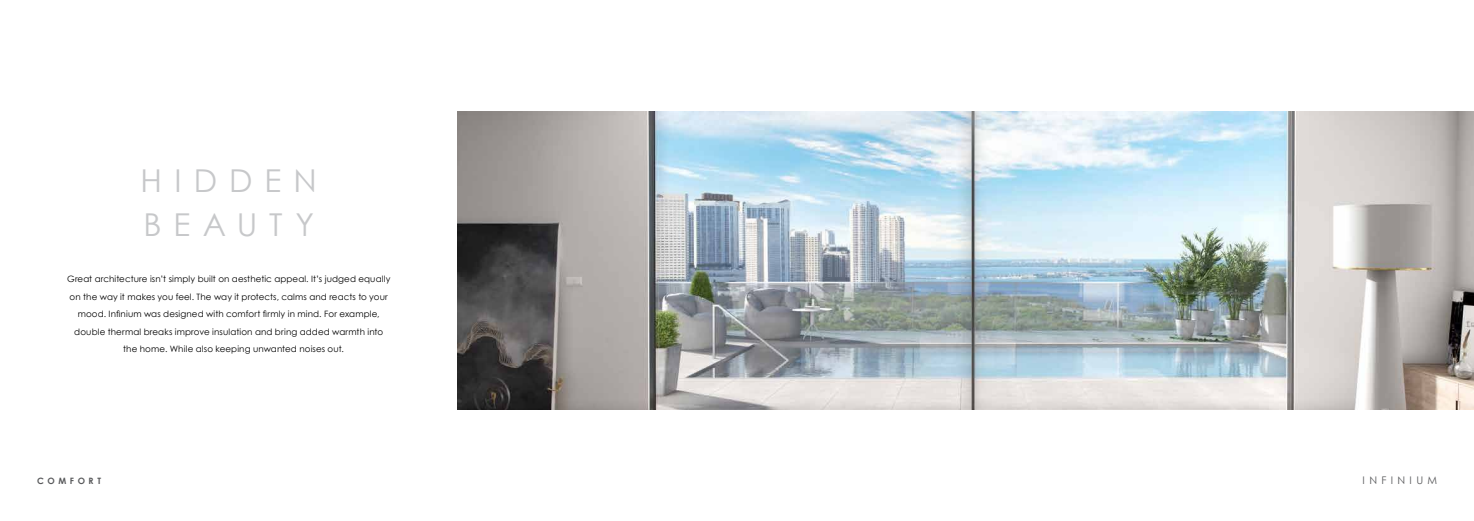
<style>
.page{position:relative;width:1474px;height:521px;background:#fff}
.page>*{position:absolute;margin:0;border:0;box-sizing:border-box;transform-origin:0 0}
.t1{font:31.5px/43.8px "Century Gothic";letter-spacing:.385em;color:#c7c8ca}
.t2{font:10.5px "Century Gothic";letter-spacing:.415em;color:#58595b}
.t3{font:8.75px "Century Gothic";letter-spacing:.01em;color:#000}
.t4{font:700 8.75px "Century Gothic";letter-spacing:.41em;color:#58595b}
</style>
<div class="page">
<img style="left:457px;top:112px;width:1016px;height:297px">
<h1 class="t1" style="left:141px;top:159px;width:178px">HIDDEN<br>BEAUTY</h1>
<p class="t3" style="left:67px;top:274px;width:325px">Great architecture isn’t simply built on aesthetic appeal. It’s judged equally</p>
<p class="t3" style="left:70px;top:291px;width:320px">on the way it makes you feel. The way it protects, calms and reacts to your</p>
<p class="t3" style="left:78px;top:309px;width:303px">mood. Infinium was designed with comfort firmly in mind. For example,</p>
<p class="t3" style="left:74px;top:326px;width:310px">double thermal breaks improve insulation and bring added warmth into</p>
<p class="t3" style="left:123px;top:344px;width:222px">the home. While also keeping unwanted noises out.</p>
<p class="t4" style="left:37px;top:475px;width:65px">COMFORT</p>
<p class="t2" style="left:1362px;top:473px;width:76px">INFINIUM</p>
</div>
